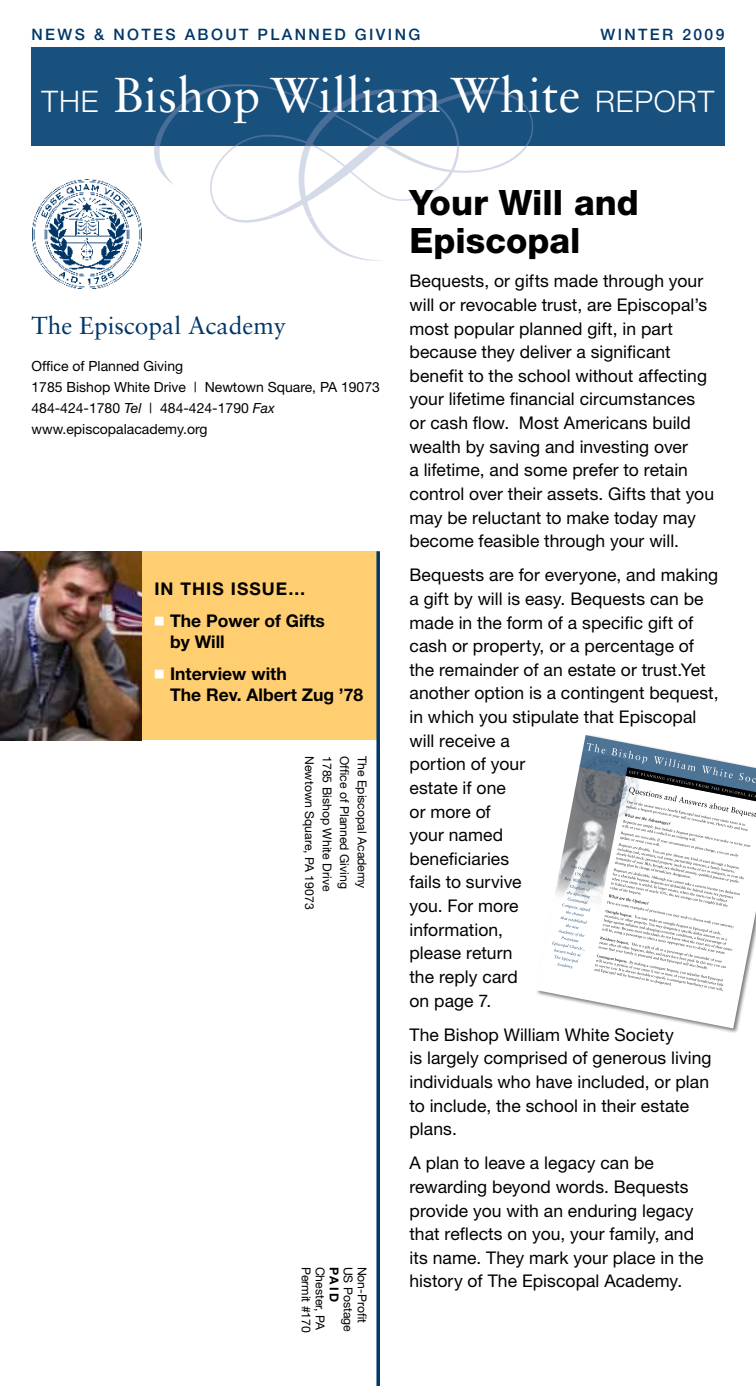
<style>
.page{position:relative;width:756px;height:1386px;background:#fff}
.page>*{position:absolute;margin:0;border:0;box-sizing:border-box;transform-origin:0 0}
.t1{font:49px "Sabon";letter-spacing:.01em;color:#fff}
.t2{font:800 35px/38.5px "Helvetica Neue";color:#000}
.t3{font:300 29.75px "Helvetica Neue";color:#fff}
.t4{font:24.5px "Sabon";color:#003768}
.t5{font:17.5px/23.6px "Helvetica Neue";letter-spacing:.005em;color:#000}
.t6{font:700 17.5px/32.4px "Helvetica Neue";color:#000}
.t7{font:500 15.75px "Helvetica Neue";letter-spacing:.15em;color:#003768}
.t8{font:14px/21px "Helvetica Neue";color:#000}
.t9{font:12.25px/17.5px "Helvetica Neue";color:#000}
.t10{font:700 12.25px "Helvetica Neue";color:#000}
.s1{font-family:"Helvetica Neue";font-weight:300;font-size:29.75px}
.s2{font-style:italic}
.s3{font-family:"Universal Newswith Comm Pi";font-weight:400;color:#fff}
</style>
<div class="page">
<svg style="left:225px;top:217px;width:158px;height:44px"></svg>
<svg style="left:154px;top:146px;width:373px;height:71px"></svg>
<div style="left:32px;top:47px;width:692px;height:99px;background:#18507e"></div>
<svg style="left:154px;top:84px;width:380px;height:62px"></svg>
<img style="left:32px;top:179px;width:109px;height:109px">
<div style="left:0;top:551px;width:378px;height:189px;background:#ffce71"></div>
<svg style="left:376px;top:551px;width:4px;height:835px;background:#1f4e76"></svg>
<img style="left:0;top:551px;width:142px;height:189px">
<div style="left:535px;top:734px;width:221px;height:299px;background:#000;opacity:.5"></div>
<svg style="left:536px;top:735px;width:220px;height:293px"></svg>
<svg style="left:552px;top:735px;width:204px;height:256px"></svg>
<p class="t7" style="left:32px;top:25px;width:371px">NEWS &amp; NOTES ABO UT PLANN ED GIVINGW</p>
<p class="t7" style="left:618px;top:25px;width:108px">IN TER 2009</p>
<h1 class="t1" style="left:42px;top:65px;width:574px"><span class="s1">THE</span> Bishop William White <span class="s1">REPO</span></h1>
<h3 class="t3" style="left:677px;top:83px;width:31px">RT</h3>
<h3 class="t4" style="left:32px;top:311px;width:256px">The Episcopal Academy</h3>
<p class="t8" style="left:32px;top:355px;width:350px">Office of Planned Giving<br>1785 Bishop White Drive | Newtown Square, PA 19073<br>484-424-1780 <span class="s2">Tel</span> | 484-424-1790 <span class="s2">Fax </span>www.episcopalacademy.org</p>
<p class="t6" style="left:154px;top:572px;width:172px">In this issue…<br><span class="s3">n</span> The Power of Gifts</p>
<p class="t6" style="left:154px;top:625px;width:134px;text-indent:16px">by Will<br><span class="s3">n</span> Interview with</p>
<p class="t6" style="left:170px;top:679px;width:195px">The Rev. Albert Zug ’78</p>
<p class="t9" style="left:371px;top:756px;width:155px;rotate:90deg">The Episcopal Academy<br>Office of Planned Giving<br>1785 Bishop White Drive<br>Newtown Square, PA 19073</p>
<p class="t9" style="left:329px;top:1267px;width:64px;rotate:90deg">Chester, PA</p>
<p class="t10" style="left:342px;top:1267px;width:37px;rotate:90deg">PAID</p>
<p class="t9" style="left:369px;top:1267px;width:67px;line-height:14px;rotate:90deg">Non-Profit<br>US Postage</p>
<p class="t9" style="left:315px;top:1267px;width:68px;rotate:90deg">Permit #170</p>
<h2 class="t2" style="left:410px;top:183px;width:231px">Your Will and<br>Episcopal</h2>
<p class="t5" style="left:410px;top:269px;width:306px">Bequests, or gifts made through your will or revocable trust, are Episcopal’s most popular planned gift, in part because they deliver a significant benefit to the school without affecting your lifetime financial circumstances or cash flow. Most Americans build wealth by saving and investing over<br>a lifetime, and some prefer to retain control over their assets. Gifts that you may be reluctant to make today may become feasible through your will.</p>
<p class="t5" style="left:410px;top:563px;width:311px">Bequests are for everyone, and making a gift by will is easy. Bequests can be made in the form of a specific gift of cash or property, or a percentage of the remainder of an estate or trust.Yet another option is a contingent bequest, in which you stipulate that Episcopal will receive a<br>portion of your<br>estate if one<br>or more of<br>your named<br>beneficiaries<br>fails to survive<br>you. For more<br>information,<br>please return<br>the reply card<br>on page 7.</p>
<p class="t5" style="left:409px;top:1022px;width:304px">The Bishop William White Society<br>is largely comprised of generous living individuals who have included, or plan to include, the school in their estate plans.</p>
<p class="t5" style="left:409px;top:1151px;width:296px">A plan to leave a legacy can be rewarding beyond words. Bequests provide you with an enduring legacy that reflects on you, your family, and its name. They mark your place in the history of The Episcopal Academy.</p>
</div>
